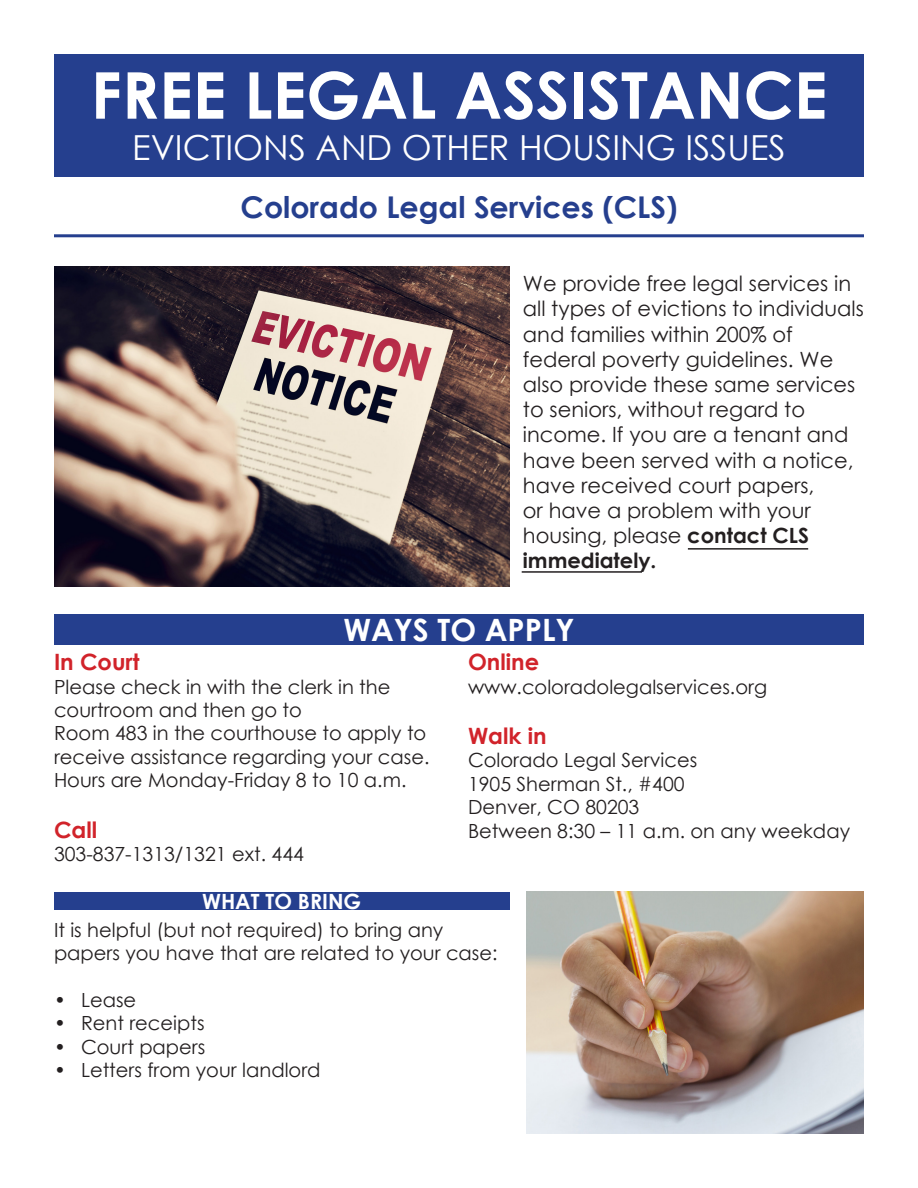
<style>
.page{position:relative;width:918px;height:1188px;background:#fff}
.page>*{position:absolute;margin:0;border:0;box-sizing:border-box;transform-origin:0 0}
.t1{font:700 64.5px "Century Gothic";color:#fff}
.t2{font:34.5px "Century Gothic";color:#fff}
.t3{font:700 30.75px "Century Gothic";color:#fff}
.t4{font:700 30px "Century Gothic";color:#253f8e}
.t5{font:700 22.5px "Century Gothic";color:#d1232a}
.t6{font:21px/25.2px "Century Gothic";color:#231f20}
.t7{font:700 21px "Century Gothic";color:#fff}
.t8{font:19.5px/23.4px "Century Gothic";color:#231f20}
.s1{font-weight:700}
</style>
<div class="page">
<div style="left:54px;top:54px;width:810px;height:122px;background:#253f8e"></div>
<img style="left:54px;top:266px;width:455px;height:321px">
<hr style="left:54px;top:234px;width:810px;height:3px;background:#253f8e">
<div style="left:54px;top:614px;width:810px;height:30px;background:#253f8e"></div>
<div style="left:54px;top:892px;width:455px;height:18px;background:#253f8e"></div>
<img style="left:527px;top:892px;width:337px;height:242px">
<hr style="left:688px;top:548px;width:120px;height:2px;background:#231f20">
<hr style="left:522px;top:571px;width:120px;height:2px;background:#231f20">
<p class="t1" style="left:91px;top:46px;width:738px">FREE LEGAL ASSISTANCE</p>
<p class="t2" style="left:132px;top:124px;width:655px">EVICTIONS AND OTHER HOUSING ISSUES</p>
<p class="t4" style="left:241px;top:184px;width:438px">Colorado Legal Services (CLS)</p>
<p class="t6" style="left:523px;top:271px;width:343px">We provide free legal services in all types of evictions to individuals and families within 200% of federal poverty guidelines. We also provide these same services to seniors, without regard to income. If you are a tenant and have been served with a notice, have received court papers,<br>or have a problem with your housing, please <span class="s1">contact CLS immediately.</span></p>
<p class="t3" style="left:343px;top:606px;width:233px">WAYS TO APPLY</p>
<p class="t5" style="left:54px;top:645px;width:87px">In Court</p>
<p class="t8" style="left:54px;top:675px;width:338px">Please check in with the clerk in the courtroom and then go to</p>
<p class="t8" style="left:54px;top:721px;width:374px">Room 483 in the courthouse to apply to</p>
<p class="t8" style="left:54px;top:745px;width:377px">receive assistance regarding your case.<br>Hours are Monday-Friday 8 to 10 a.m.</p>
<p class="t5" style="left:54px;top:812px;width:45px">Call</p>
<p class="t8" style="left:54px;top:842px;width:251px">303-837-1313/1321 ext. 444</p>
<p class="t5" style="left:468px;top:645px;width:73px">Online</p>
<p class="t8" style="left:468px;top:675px;width:301px">www.coloradolegalservices.org</p>
<p class="t5" style="left:468px;top:719px;width:80px">Walk in</p>
<p class="t8" style="left:468px;top:748px;width:231px">Colorado Legal Services</p>
<p class="t8" style="left:468px;top:772px;width:218px">1905 Sherman St., #400</p>
<p class="t8" style="left:468px;top:795px;width:173px">Denver, CO 80203</p>
<p class="t8" style="left:468px;top:819px;width:384px">Between 8:30 – 11 a.m. on any weekday</p>
<p class="t7" style="left:202px;top:885px;width:161px">WHAT TO BRING</p>
<p class="t8" style="left:54px;top:917px;width:445px">It is helpful (but not required) to bring any papers you have that are related to your case:</p>
<p class="t8" style="left:54px;top:988px;width:84px">• Lease</p>
<p class="t8" style="left:54px;top:1011px;width:152px">• Rent receipts</p>
<p class="t8" style="left:54px;top:1034px;width:153px">• Court papers</p>
<p class="t8" style="left:54px;top:1058px;width:268px">• Letters from your landlord</p>
</div>
